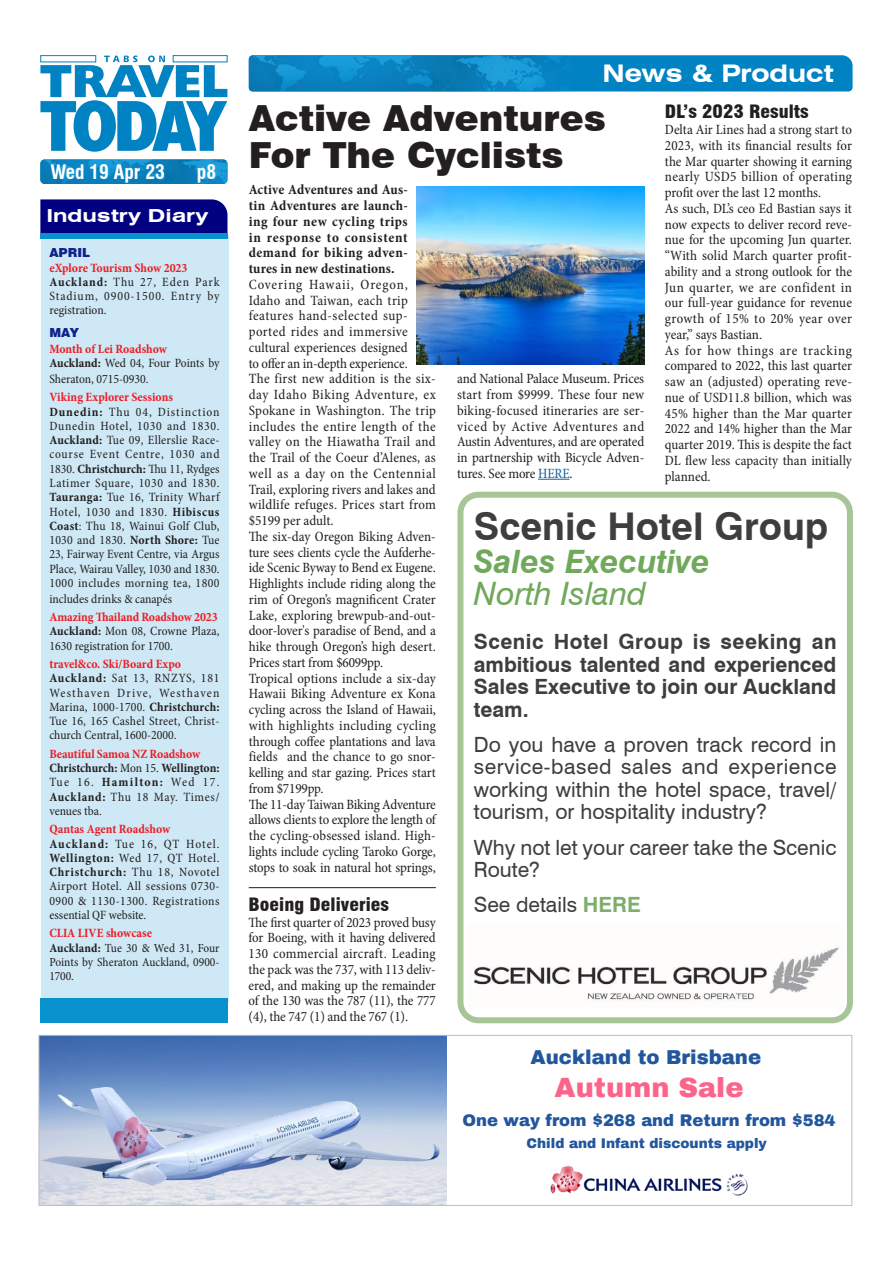
<style>
.page{position:relative;width:893px;height:1263px;background:#fff}
.page>*{position:absolute;margin:0;border:0;box-sizing:border-box;transform-origin:0 0}
.t1{font:700 38.25px "Swiss 721 BT";color:#3e3e3f}
.t2{font:900 36px/37.5px "Swiss 721 BT";color:#231f20}
.t3{font:italic 700 32.25px "Swiss 721 BT";color:#70a85c}
.t4{font:italic 32.25px "Swiss 721 BT";color:#70a85c}
.t5{font:900 27.15px "Archivo";color:#fd6489}
.t6{font:700 expanded 24.3px "Swiss 721 BT";color:#fff}
.t7{font:21px/22.5px "Swiss 721 BT";color:#3e3e3f;text-align:justify}
.t8{font:700 21px/22.5px "Swiss 721 BT";color:#3e3e3f;text-align:justify}
.t9{font:900 19.65px "Archivo";color:#22569d}
.t10{font:700 condensed 19.5px "Swiss 721 BT";color:#fff}
.t11{font:900 condensed 18px "Swiss 721 BT";color:#231f20;scale:1.08 1}
.t12{font:700 expanded 18px "Swiss 721 BT";color:#fff;scale:1.08 1}
.t13{font:900 16.35px "Archivo";color:#22569d}
.t14{font:condensed 14.25px/15.8px "Minion Pro";color:#231f20}
.t15{font:700 condensed 14.25px/15.8px "Minion Pro";letter-spacing:.025em;color:#231f20;text-align:justify}
.t16{font:900 13.65px "Archivo";color:#22569d}
.t17{font:condensed 12.75px/14.2px "Minion Pro";letter-spacing:.02em;color:#231f20}
.t18{font:condensed 12.75px/14.2px "Minion Pro";color:#231f20}
.t19{font:condensed 12.75px/14.2px "Minion Pro";letter-spacing:.04em;color:#231f20}
.t20{font:condensed 12.75px/14.2px "Minion Pro";letter-spacing:.065em;color:#231f20}
.t21{font:700 condensed 12.75px/14.2px "Minion Pro";color:#ed1c24}
.t22{font:condensed 12.45px/14.2px "Minion Pro";color:#231f20;text-align:justify}
.t23{font:900 12.45px "Swiss 721 BT";color:#0f228c}
.s1{font-weight:700;color:#ed1c24}
.s2{font-weight:700}
.s3{color:#231f20}
.s4{font-weight:400;color:#231f20}
.s5{font-weight:700;color:#7eae6b}
.s6{color:#175d9e}
</style>
<div class="page">
<img style="left:40px;top:159px;width:187px;height:25px">
<svg style="left:40px;top:55px;width:188px;height:97px"></svg>
<svg style="left:251px;top:55px;width:602px;height:37px;background:#0886c4"></svg>
<img style="left:249px;top:55px;width:329px;height:36px">
<img style="left:41px;top:1037px;width:405px;height:166px">
<img style="left:550px;top:1165px;width:198px;height:31px">
<div style="left:39px;top:1035px;width:813px;height:170px;border:1px solid #bcbdc0"></div>
<div style="left:41px;top:235px;width:187px;height:767px;background:#cee9f5"></div>
<div style="left:40px;top:199px;width:187px;height:34px;background:#000080"></div>
<div style="left:40px;top:233px;width:187px;height:6px;background:#0892cd"></div>
<div style="left:40px;top:998px;width:187px;height:24px;background:#0892cd"></div>
<hr style="left:249px;top:887px;width:187px;height:1px;background:#231f20">
<div style="left:457px;top:492px;width:396px;height:531px;border:6px solid #a8c597;border-radius:18px"></div>
<img style="left:473px;top:947px;width:366px;height:54px">
<img style="left:416px;top:186px;width:228px;height:179px">
<hr style="left:538px;top:479px;width:32px;height:1px;background:#175d9e">
<h3 class="t10" style="left:50px;top:160px;width:116px">Wed 19 Apr 23</h3>
<h3 class="t10" style="left:197px;top:160px;width:21px">p8</h3>
<p class="t12" style="left:46px;top:205px;width:151px">Industry Diary</p>
<p class="t23" style="left:49px;top:245px;width:42px">APRIL</p>
<p class="t20" style="left:49px;top:261px;width:172px"><span class="s1">eXplore Tourism Show 2023<br></span><span class="s2">Auckland:</span> Thu 27, Eden Park<br>Stadium, 0900-1500. Entry by registration.</p>
<p class="t23" style="left:49px;top:325px;width:31px">MAY</p>
<p class="t21" style="left:49px;top:342px;width:172px">Month of Lei Roadshow<br><span class="s3">Auckland:</span> <span class="s4">Wed 04, Four Points by</span></p>
<p class="t18" style="left:49px;top:372px;width:101px">Sheraton, 0715-0930.</p>
<p class="t17" style="left:49px;top:390px;width:172px"><span class="s1">Viking Explorer Sessions<br></span><span class="s2">Dunedin:</span> Thu 04, Distinction<br>Dunedin Hotel, 1030 and 1830.<br><span class="s2">Auckland:</span> Tue 09, Ellerslie Race&shy;course Event Centre, 1030 and<br>1830. <span class="s2">Christchurch:</span> Thu 11, Rydges<br>Latimer Square, 1030 and 1830.<br><span class="s2">Tauranga:</span> Tue 16, Trinity Wharf<br>Hotel, 1030 and 1830. <span class="s2">Hibiscus<br>Coast</span>: Thu 18, Wainui Golf Club,<br>1030 and 1830. <span class="s2">North Shore:</span> Tue<br>23, Fairway Event Centre, via Argus<br>Place, Wairau Valley, 1030 and 1830.<br>1000 includes morning tea, 1800</p>
<p class="t18" style="left:49px;top:591px;width:124px">includes drinks &amp; canapés</p>
<p class="t18" style="left:49px;top:610px;width:172px"><span class="s1">Amazing Thailand Roadshow 2023<br></span><span class="s2">Auckland:</span> Mon 08, Crowne Plaza,<br>1630 registration for 1700.</p>
<p class="t17" style="left:49px;top:657px;width:172px"><span class="s1">travel&amp;co. Ski/Board Expo<br></span><span class="s2">Auckland:</span> Sat 13, RNZYS, 181<br>Westhaven Drive, Westhaven<br>Marina, 1000-1700. <span class="s2">Christchurch:<br></span>Tue 16, 165 Cashel Street, Christ&shy;church Central, 1600-2000.</p>
<p class="t19" style="left:49px;top:747px;width:172px"><span class="s1">Beautiful Samoa NZ Roadshow<br></span><span class="s2">Christchurch:</span> Mon 15. <span class="s2">Wellington:<br></span>Tue 16. <span class="s2">Hamilton:</span> Wed 17.<br><span class="s2">Auckland:</span> Thu 18 May. Times/ venues tba.</p>
<p class="t17" style="left:49px;top:822px;width:172px"><span class="s1">Qantas Agent Roadshow<br></span><span class="s2">Auckland:</span> Tue 16, QT Hotel.<br><span class="s2">Wellington:</span> Wed 17, QT Hotel.<br><span class="s2">Christchurch:</span> Thu 18, Novotel<br>Airport Hotel. All sessions 0730-<br>0900 &amp; 1130-1300. Registrations essential QF website.</p>
<p class="t21" style="left:49px;top:926px;width:104px">CLIA LIVE showcase</p>
<p class="t22" style="left:49px;top:940px;width:172px"><span class="s2">Auckland:</span> Tue 30 &amp; Wed 31, Four Points by Sheraton Auckland, 0900- 1700.</p>
<h3 class="t6" style="left:602px;top:58px;width:233px">News &amp; Product</h3>
<h2 class="t2" style="left:249px;top:99px;width:359px">Active Adventures<br>For The Cyclists</h2>
<p class="t11" style="left:665px;top:101px;width:135px">DL’s 2023 Results</p>
<p class="t14" style="left:665px;top:122px;width:189px">Delta Air Lines had a strong start to<br>2023, with its financial results for the Mar quarter showing it earning nearly USD5 billion of operating profit over the last 12 months.<br>As such, DL’s ceo Ed Bastian says it now expects to deliver record reve&shy;nue for the upcoming Jun quarter. “With solid March quarter profit&shy;ability and a strong outlook for the<br>Jun quarter, we are confident in our full-year guidance for revenue growth of 15% to 20% year over year,” says Bastian.<br>As for how things are tracking compared to 2022, this last quarter saw an (adjusted) operating reve&shy;nue of USD11.8 billion, which was<br>45% higher than the Mar quarter<br>2022 and 14% higher than the Mar quarter 2019. This is despite the fact<br>DL flew less capacity than initially planned.</p>
<h1 class="t1" style="left:474px;top:503px;width:356px">Scenic Hotel Group</h1>
<h3 class="t3" style="left:474px;top:542px;width:237px">Sales Executive</h3>
<h3 class="t4" style="left:474px;top:574px;width:174px">North Island</h3>
<h3 class="t8" style="left:474px;top:630px;width:364px">Scenic Hotel Group is seeking an ambitious talented and experienced Sales Executive to join our Auckland team.</h3>
<h3 class="t7" style="left:474px;top:733px;width:364px">Do you have a proven track record in service-based sales and experience working within the hotel space, travel/ tourism, or hospitality industry?</h3>
<h3 class="t7" style="left:474px;top:836px;width:364px">Why not let your career take the Scenic<br>Route?</h3>
<h3 class="t7" style="left:474px;top:893px;width:169px">See details <span class="s5">HERE</span></h3>
<p class="t15" style="left:249px;top:182px;width:161px">Active Adventures and Aus&shy;tin Adventures are launch&shy;ing four new cycling trips in response to consistent demand for biking adven&shy;tures in new destinations.</p>
<p class="t14" style="left:249px;top:277px;width:189px">Covering Hawaii, Oregon,<br>Idaho and Taiwan, each trip features hand-selected sup&shy;ported rides and immersive cultural experiences designed<br>to offer an in-depth experience.<br>The first new addition is the six&shy;day Idaho Biking Adventure, ex<br>Spokane in Washington. The trip includes the entire length of the valley on the Hiawatha Trail and the Trail of the Coeur d’Alenes, as well as a day on the Centennial<br>Trail, exploring rivers and lakes and wildlife refuges. Prices start from $5199 per adult.<br>The six-day Oregon Biking Adven&shy;ture sees clients cycle the Aufderhe&shy;ide Scenic Byway to Bend ex Eugene.<br>Highlights include riding along the rim of Oregon’s magnificent Crater<br>Lake, exploring brewpub-and-out&shy;door-lover's paradise of Bend, and a hike through Oregon’s high desert.<br>Prices start from $6099pp.<br>Tropical options include a six-day<br>Hawaii Biking Adventure ex Kona cycling across the Island of Hawaii, with highlights including cycling through coffee plantations and lava fields and the chance to go snor&shy;kelling and star gazing. Prices start from $7199pp.<br>The 11-day Taiwan Biking Adventure allows clients to explore the length of the cycling-obsessed island. High&shy;lights include cycling Taroko Gorge, stops to soak in natural hot springs,</p>
<p class="t14" style="left:457px;top:371px;width:189px;text-align:justify">and National Palace Museum. Prices start from $9999. These four new biking-focused itineraries are ser&shy;viced by Active Adventures and Austin Adventures, and are operated in partnership with Bicycle Adven&shy;tures. See more <span class="s6">HERE</span>.</p>
<p class="t11" style="left:249px;top:893px;width:132px">Boeing Deliveries</p>
<p class="t14" style="left:249px;top:914px;width:189px;text-align:justify">The first quarter of 2023 proved busy for Boeing, with it having delivered 130 commercial aircraft. Leading the pack was the 737, with 113 deliv&shy;ered, and making up the remainder of the 130 was the 787 (11), the 777 (4), the 747 (1) and the 767 (1).</p>
<h3 class="t9" style="left:530px;top:1045px;width:232px">Auckland to Brisbane</h3>
<h3 class="t5" style="left:555px;top:1071px;width:190px">Autumn Sale</h3>
<p class="t13" style="left:463px;top:1110px;width:374px">One way from $268 and Return from $584</p>
<p class="t16" style="left:527px;top:1135px;width:242px">Child and Infant discounts apply</p>
</div>
